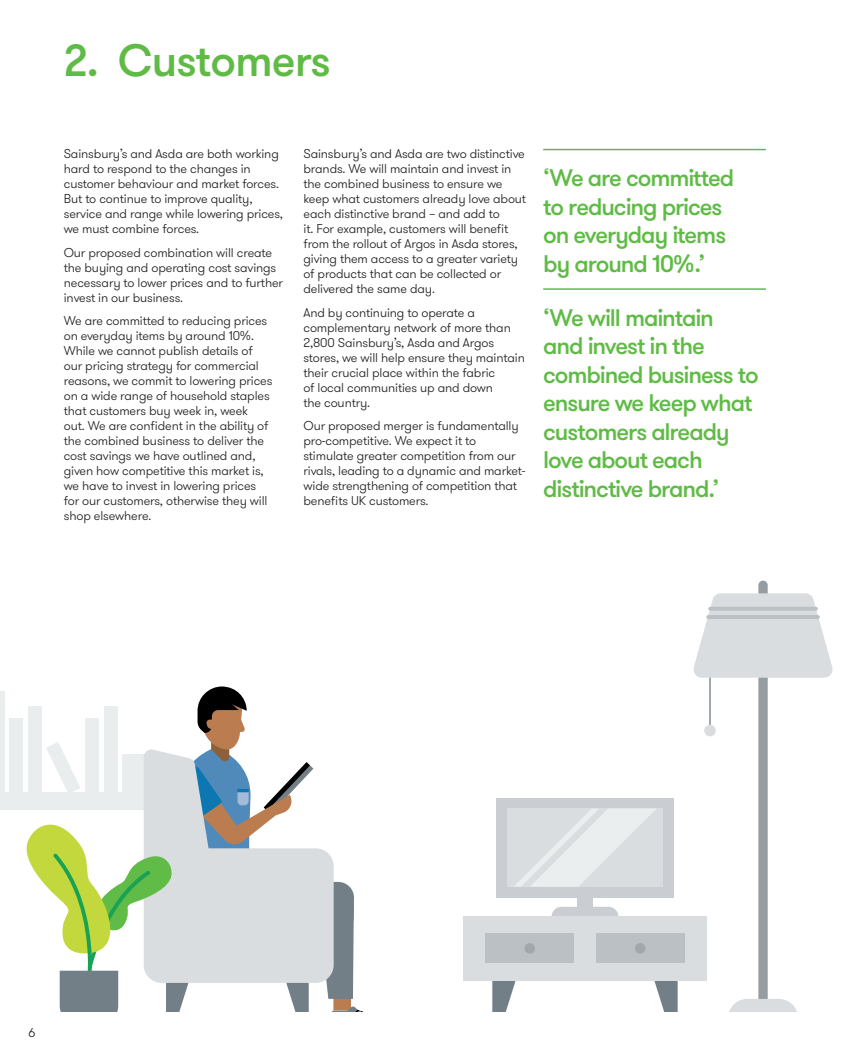
<style>
.page{position:relative;width:851px;height:1063px;background:#fff}
.page>*{position:absolute;margin:0;border:0;box-sizing:border-box;transform-origin:0 0}
.t1{font:500 45px "GT Walsheim Pro";letter-spacing:-.02em;color:#60bb46}
.t2{font:500 24px/28.5px "GT Walsheim Pro";letter-spacing:-.045em;color:#60bb46}
._11_Body-text{font:300 12.75px/15px "GT Walsheim Pro";letter-spacing:-.01em;color:#231f20}
</style>
<div class="page">
<div style="left:0;top:793px;width:182px;height:17px;background:#eaedee"></div>
<div style="left:10px;top:718px;width:13px;height:75px;background:#eaedee"></div>
<div style="left:0;top:691px;width:5px;height:102px;background:#eaedee"></div>
<svg style="left:551px;top:907px;width:67px;height:9px"></svg>
<svg style="left:492px;top:980px;width:24px;height:32px"></svg>
<svg style="left:654px;top:980px;width:23px;height:32px"></svg>
<div style="left:463px;top:916px;width:243px;height:64px;background:#dadddf"></div>
<div style="left:485px;top:934px;width:89px;height:29px;background:#bbc0c4"></div>
<div style="left:524px;top:943px;width:11px;height:11px;background:#a1a8ad;border-radius:50%"></div>
<div style="left:596px;top:934px;width:88px;height:29px;background:#bbc0c4"></div>
<div style="left:635px;top:943px;width:10px;height:11px;background:#a1a8ad;border-radius:50%"></div>
<div style="left:577px;top:888px;width:15px;height:20px;background:#caced2"></div>
<div style="left:496px;top:798px;width:177px;height:100px;background:#caced2"></div>
<div style="left:507px;top:809px;width:155px;height:78px;background:#dadddf"></div>
<svg style="left:514px;top:809px;width:141px;height:78px"></svg>
<svg style="left:692px;top:581px;width:140px;height:431px"></svg>
<hr style="left:708px;top:607px;width:109px;height:4px;background:#bbc0c4;border-radius:2px">
<hr style="left:706px;top:615px;width:113px;height:4px;background:#bbc0c4;border-radius:2px">
<svg style="left:23px;top:687px;width:341px;height:325px"></svg>
<hr style="left:543px;top:149px;width:222px;height:1px;background:#60bb46">
<hr style="left:543px;top:288px;width:222px;height:2px;background:#60bb46">
<p class="t1" style="left:64px;top:32px;width:268px">2. Customers</p>
<p class="_11_Body-text" style="left:64px;top:147px;width:221px">Sainsbury’s and Asda are both working hard to respond to the changes in customer behaviour and market forces.<br>But to continue to improve quality, service and range while lowering prices, we must combine forces.</p>
<p class="_11_Body-text" style="left:64px;top:245px;width:221px">Our proposed combination will create the buying and operating cost savings necessary to lower prices and to further invest in our business.</p>
<p class="_11_Body-text" style="left:64px;top:314px;width:210px">We are committed to reducing prices on everyday items by around 10%.<br>While we cannot publish details of our pricing strategy for commercial reasons, we commit to lowering prices on a wide range of household staples that customers buy week in, week<br>out. We are confident in the ability of the combined business to deliver the cost savings we have outlined and, given how competitive this market is, we have to invest in lowering prices for our customers, otherwise they will shop elsewhere.</p>
<p class="_11_Body-text" style="left:303px;top:147px;width:224px">Sainsbury’s and Asda are two distinctive brands. We will maintain and invest in the combined business to ensure we keep what customers already love about each distinctive brand – and add to<br>it. For example, customers will benefit from the rollout of Argos in Asda stores, giving them access to a greater variety of products that can be collected or delivered the same day.</p>
<p class="_11_Body-text" style="left:303px;top:305px;width:223px">And by continuing to operate a complementary network of more than<br>2,800 Sainsbury’s, Asda and Argos stores, we will help ensure they maintain their crucial place within the fabric<br>of local communities up and down<br>the country.</p>
<p class="_11_Body-text" style="left:303px;top:419px;width:224px">Our proposed merger is fundamentally pro-competitive. We expect it to stimulate greater competition from our rivals, leading to a dynamic and market&shy;wide strengthening of competition that benefits UK customers.</p>
<p class="t2" style="left:543px;top:164px;width:193px">‘We are committed to reducing prices on everyday items by around 10%.’</p>
<p class="t2" style="left:543px;top:304px;width:217px">‘We will maintain and invest in the combined business to ensure we keep what customers already love about each distinctive brand.’</p>
<p class="_11_Body-text" style="left:28px;top:1026px;width:8px">6</p>
</div>
